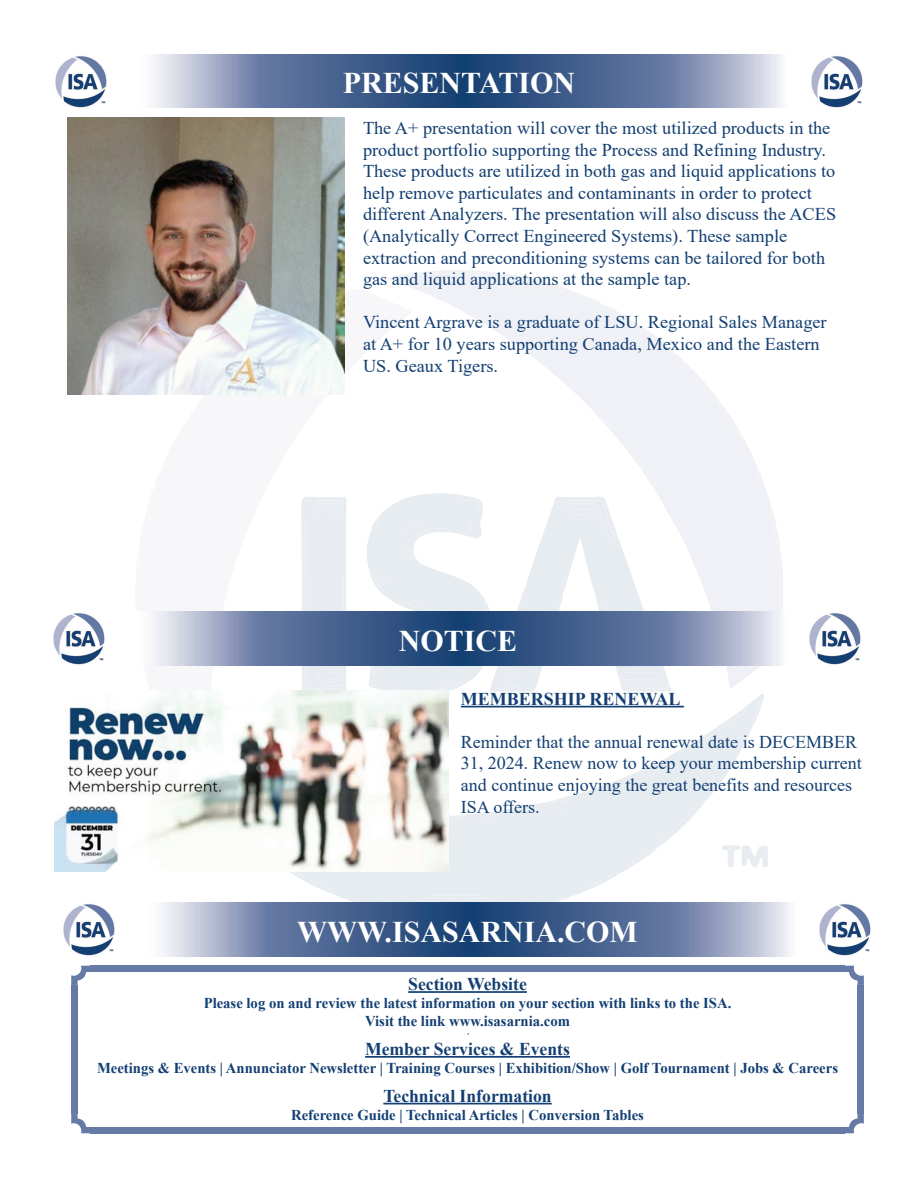
<style>
.page{position:relative;width:918px;height:1188px;background:#fff}
.page>*{position:absolute;margin:0;border:0;box-sizing:border-box;transform-origin:0 0}
.t1{font:700 30px "Times New Roman";color:#fff}
.t2{font:18px/21.6px "Times New Roman";color:#133f72}
.t3{font:700 18px "Times New Roman";color:#133f72}
.t4{font:700 15px/18px "Times New Roman";color:#133f72;text-align:center}
</style>
<div class="page">
<svg style="left:448px;top:746px;width:317px;height:157px"></svg>
<svg style="left:344px;top:293px;width:1px;height:28px"></svg>
<svg style="left:722px;top:845px;width:46px;height:23px"></svg>
<svg style="left:627px;top:795px;width:84px;height:73px"></svg>
<div style="left:301px;top:496px;width:46px;height:194px;background:#e8ecf1"></div>
<svg style="left:236px;top:781px;width:383px;height:122px"></svg>
<svg style="left:365px;top:270px;width:418px;height:476px"></svg>
<svg style="left:152px;top:611px;width:631px;height:54px;background:#657ba1"></svg>
<img style="left:53px;top:613px;width:52px;height:52px">
<img style="left:809px;top:613px;width:52px;height:52px">
<hr style="left:461px;top:706px;width:223px;height:1px;background:#133f72">
<svg style="left:153px;top:54px;width:629px;height:54px;background:#647aa1"></svg>
<img style="left:55px;top:56px;width:52px;height:52px">
<img style="left:811px;top:56px;width:52px;height:52px">
<svg style="left:162px;top:903px;width:628px;height:54px;background:#647aa1"></svg>
<img style="left:63px;top:904px;width:52px;height:52px">
<img style="left:819px;top:904px;width:52px;height:52px">
<hr style="left:408px;top:991px;width:119px;height:2px;background:#133f72">
<hr style="left:365px;top:1056px;width:205px;height:2px;background:#133f72">
<hr style="left:383px;top:1103px;width:169px;height:1px;background:#133f72">
<div style="left:71px;top:1082px;width:7px;height:32px;background:#657aa4"></div>
<div style="left:71px;top:1049px;width:7px;height:33px;background:#657aa4"></div>
<div style="left:71px;top:1017px;width:7px;height:32px;background:#657aa4"></div>
<div style="left:71px;top:985px;width:7px;height:32px;background:#657aa4"></div>
<div style="left:90px;top:966px;width:29px;height:6px;background:#657aa4"></div>
<div style="left:119px;top:966px;width:29px;height:6px;background:#657aa4"></div>
<div style="left:148px;top:966px;width:29px;height:6px;background:#657aa4"></div>
<div style="left:177px;top:966px;width:30px;height:6px;background:#657aa4"></div>
<div style="left:207px;top:966px;width:29px;height:6px;background:#657aa4"></div>
<div style="left:236px;top:966px;width:29px;height:6px;background:#657aa4"></div>
<div style="left:265px;top:966px;width:29px;height:6px;background:#657aa4"></div>
<div style="left:294px;top:966px;width:29px;height:6px;background:#657aa4"></div>
<div style="left:323px;top:966px;width:29px;height:6px;background:#657aa4"></div>
<div style="left:352px;top:966px;width:29px;height:6px;background:#657aa4"></div>
<div style="left:381px;top:966px;width:29px;height:6px;background:#657aa4"></div>
<div style="left:410px;top:966px;width:29px;height:6px;background:#657aa4"></div>
<div style="left:439px;top:966px;width:29px;height:6px;background:#657aa4"></div>
<div style="left:468px;top:966px;width:29px;height:6px;background:#657aa4"></div>
<div style="left:497px;top:966px;width:29px;height:6px;background:#657aa4"></div>
<div style="left:526px;top:966px;width:29px;height:6px;background:#657aa4"></div>
<div style="left:555px;top:966px;width:29px;height:6px;background:#657aa4"></div>
<div style="left:584px;top:966px;width:29px;height:6px;background:#657aa4"></div>
<div style="left:613px;top:966px;width:29px;height:6px;background:#657aa4"></div>
<div style="left:642px;top:966px;width:29px;height:6px;background:#657aa4"></div>
<div style="left:671px;top:966px;width:29px;height:6px;background:#657aa4"></div>
<div style="left:700px;top:966px;width:29px;height:6px;background:#657aa4"></div>
<div style="left:729px;top:966px;width:29px;height:6px;background:#657aa4"></div>
<div style="left:758px;top:966px;width:29px;height:6px;background:#657aa4"></div>
<div style="left:787px;top:966px;width:29px;height:6px;background:#657aa4"></div>
<div style="left:816px;top:966px;width:29px;height:6px;background:#657aa4"></div>
<div style="left:858px;top:985px;width:6px;height:32px;background:#657aa4"></div>
<div style="left:858px;top:1017px;width:6px;height:32px;background:#657aa4"></div>
<div style="left:858px;top:1049px;width:6px;height:33px;background:#657aa4"></div>
<div style="left:858px;top:1082px;width:6px;height:32px;background:#657aa4"></div>
<div style="left:816px;top:1127px;width:29px;height:6px;background:#657aa4"></div>
<div style="left:787px;top:1127px;width:29px;height:6px;background:#657aa4"></div>
<div style="left:758px;top:1127px;width:29px;height:6px;background:#657aa4"></div>
<div style="left:729px;top:1127px;width:29px;height:6px;background:#657aa4"></div>
<div style="left:700px;top:1127px;width:29px;height:6px;background:#657aa4"></div>
<div style="left:671px;top:1127px;width:29px;height:6px;background:#657aa4"></div>
<div style="left:642px;top:1127px;width:29px;height:6px;background:#657aa4"></div>
<div style="left:613px;top:1127px;width:29px;height:6px;background:#657aa4"></div>
<div style="left:584px;top:1127px;width:29px;height:6px;background:#657aa4"></div>
<div style="left:555px;top:1127px;width:29px;height:6px;background:#657aa4"></div>
<div style="left:526px;top:1127px;width:29px;height:6px;background:#657aa4"></div>
<div style="left:497px;top:1127px;width:29px;height:6px;background:#657aa4"></div>
<div style="left:468px;top:1127px;width:29px;height:6px;background:#657aa4"></div>
<div style="left:439px;top:1127px;width:29px;height:6px;background:#657aa4"></div>
<div style="left:410px;top:1127px;width:29px;height:6px;background:#657aa4"></div>
<div style="left:381px;top:1127px;width:29px;height:6px;background:#657aa4"></div>
<div style="left:352px;top:1127px;width:29px;height:6px;background:#657aa4"></div>
<div style="left:323px;top:1127px;width:29px;height:6px;background:#657aa4"></div>
<div style="left:294px;top:1127px;width:29px;height:6px;background:#657aa4"></div>
<div style="left:265px;top:1127px;width:29px;height:6px;background:#657aa4"></div>
<div style="left:236px;top:1127px;width:29px;height:6px;background:#657aa4"></div>
<div style="left:207px;top:1127px;width:29px;height:6px;background:#657aa4"></div>
<div style="left:177px;top:1127px;width:30px;height:6px;background:#657aa4"></div>
<div style="left:148px;top:1127px;width:29px;height:6px;background:#657aa4"></div>
<div style="left:119px;top:1127px;width:29px;height:6px;background:#657aa4"></div>
<div style="left:90px;top:1127px;width:29px;height:6px;background:#657aa4"></div>
<svg style="left:71px;top:966px;width:19px;height:19px"></svg>
<svg style="left:845px;top:966px;width:19px;height:19px"></svg>
<svg style="left:845px;top:1114px;width:19px;height:19px"></svg>
<svg style="left:71px;top:1114px;width:19px;height:19px"></svg>
<img style="left:54px;top:690px;width:394px;height:181px">
<img style="left:68px;top:118px;width:276px;height:276px">
<h1 class="t1" style="left:343px;top:62px;width:234px">PRESENTATION</h1>
<p class="t2" style="left:363px;top:117px;width:475px">The A+ presentation will cover the most utilized products in the product portfolio supporting the Process and Refining Industry.<br>These products are utilized in both gas and liquid applications to help remove particulates and contaminants in order to protect different Analyzers. The presentation will also discuss the ACES (Analytically Correct Engineered Systems). These sample extraction and preconditioning systems can be tailored for both gas and liquid applications at the sample tap.</p>
<p class="t2" style="left:363px;top:311px;width:465px">Vincent Argrave is a graduate of LSU. Regional Sales Manager at A+ for 10 years supporting Canada, Mexico and the Eastern<br>US. Geaux Tigers.</p>
<h1 class="t1" style="left:399px;top:619px;width:120px">NOTICE</h1>
<p class="t3" style="left:461px;top:686px;width:221px">MEMBERSHIP RENEWAL</p>
<p class="t2" style="left:461px;top:730px;width:402px">Reminder that the annual renewal date is DECEMBER 31, 2024. Renew now to keep your membership current and continue enjoying the great benefits and resources ISA offers.</p>
<h1 class="t1" style="left:297px;top:910px;width:342px">WWW.ISASARNIA.COM</h1>
<p class="t3" style="left:408px;top:971px;width:120px">Section Website</p>
<p class="t4" style="left:204px;top:994px;width:529px">Please log on and review the latest information on your section with links to the ISA.<br>Visit the link www.isasarnia.com</p>
<p class="t3" style="left:365px;top:1036px;width:206px">Member Services &amp; Events</p>
<p class="t4" style="left:97px;top:1058px;width:743px">Meetings &amp; Events | Annunciator Newsletter | Training Courses | Exhibition/Show | Golf Tournament | Jobs &amp; Careers</p>
<p class="t3" style="left:383px;top:1083px;width:170px">Technical Information</p>
<p class="t4" style="left:291px;top:1105px;width:354px">Reference Guide | Technical Articles | Conversion Tables</p>
</div>
